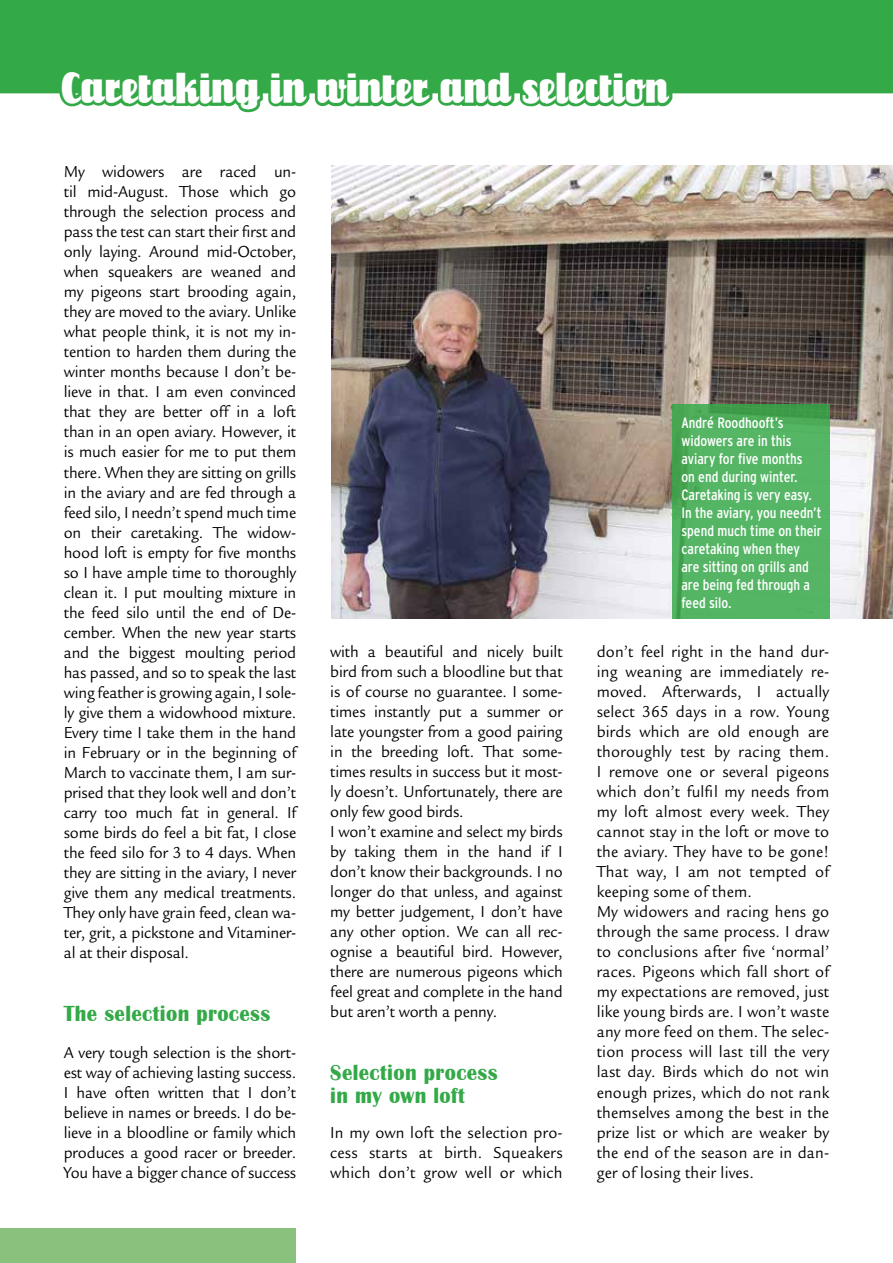
<style>
.page{position:relative;width:893px;height:1263px;background:#fff}
.page>*{position:absolute;margin:0;border:0;box-sizing:border-box;transform-origin:0 0}
.t1{font:45px "Salut";letter-spacing:.02em;color:#fff;scale:.9 1}
.t2{font:700 22.5px/22.5px "Britannic";letter-spacing:.02em;color:#34a947;scale:.92 1}
.t3{font:17.25px/20.1px "Legacy Sans Std";letter-spacing:.01em;color:#000;text-align:justify;scale:.94 1}
.t4{font:17.25px/20.1px "Legacy Sans Std";letter-spacing:-.01em;color:#000;scale:.94 1}
.t5{font:condensed 15px/18px "Interstate";color:#fff}
</style>
<div class="page">
<div style="left:0;top:1228px;width:296px;height:35px;background:#88c27c"></div>
<div style="left:0;top:0;width:893px;height:93px;background:#34a947"></div>
<svg style="left:55px;top:65px;width:260px;height:48px"></svg>
<svg style="left:312px;top:71px;width:29px;height:42px"></svg>
<svg style="left:341px;top:62px;width:336px;height:45px;background:#42af54"></svg>
<img style="left:331px;top:165px;width:562px;height:454px">
<svg style="left:672px;top:404px;width:157px;height:214px;background:#52b261"></svg>
<h1 class="t1" style="left:62px;top:64px;width:676px">Caretaking in winter and selection</h1>
<p class="t3" style="left:64px;top:162px;width:249px">My widowers are raced un&shy;til mid-August. Those which go through the selection process and pass the test can start their first and only laying. Around mid-October, when squeakers are weaned and my pigeons start brooding again, they are moved to the aviary. Unlike what people think, it is not my in&shy;tention to harden them during the winter months because I don’t be&shy;lieve in that. I am even convinced that they are better off in a loft than in an open aviary. However, it is much easier for me to put them there. When they are sitting on grills in the aviary and are fed through a feed silo, I needn’t spend much time on their caretaking. The widow&shy;hood loft is empty for five months so I have ample time to thoroughly clean it. I put moulting mixture in the feed silo until the end of De&shy;cember. When the new year starts and the biggest moulting period has passed, and so to speak the last wing feather is growing again, I sole&shy;ly give them a widowhood mixture.<br>Every time I take them in the hand in February or in the beginning of March to vaccinate them, I am sur&shy;prised that they look well and don’t carry too much fat in general. If some birds do feel a bit fat, I close the feed silo for 3 to 4 days. When they are sitting in the aviary, I never give them any medical treatments.<br>They only have grain feed, clean wa&shy;ter, grit, a pickstone and Vitaminer&shy;al at their disposal.</p>
<h2 class="t2" style="left:64px;top:1003px;width:226px">The selection process</h2>
<p class="t3" style="left:64px;top:1043px;width:249px">A very tough selection is the short&shy;est way of achieving lasting success.<br>I have often written that I don’t believe in names or breeds. I do be&shy;lieve in a bloodline or family which produces a good racer or breeder.<br>You have a bigger chance of success</p>
<p class="t4" style="left:330px;top:642px;width:249px">with a beautiful and nicely built bird from such a bloodline but that is of course no guarantee. I some&shy;times instantly put a summer or late youngster from a good pairing in the breeding loft. That some&shy;times results in success but it most&shy;ly doesn’t. Unfortunately, there are only few good birds.<br>I won’t examine and select my birds by taking them in the hand if I don’t know their backgrounds. I no longer do that unless, and against my better judgement, I don’t have any other option. We can all rec&shy;ognise a beautiful bird. However, there are numerous pigeons which feel great and complete in the hand but aren’t worth a penny.</p>
<h2 class="t2" style="left:330px;top:1062px;width:184px">Selection process in my own loft</h2>
<p class="t3" style="left:330px;top:1123px;width:249px">In my own loft the selection pro&shy;cess starts at birth. Squeakers which don’t grow well or which</p>
<p class="t5" style="left:681px;top:413px;width:142px">André Roodhooft’s widowers are in this aviary for five months<br>on end during winter.<br>Caretaking is very easy.<br>In the aviary, you needn’t spend much time on their caretaking when they<br>are sitting on grills and are being fed through a feed silo.</p>
<p class="t3" style="left:597px;top:642px;width:249px;text-align:left">don’t feel right in the hand dur&shy;ing weaning are immediately re&shy;moved. Afterwards, I actually select 365 days in a row. Young birds which are old enough are thoroughly test by racing them.<br>I remove one or several pigeons which don’t fulfil my needs from my loft almost every week. They cannot stay in the loft or move to the aviary. They have to be gone!<br>That way, I am not tempted of keeping some of them.<br>My widowers and racing hens go through the same process. I draw to conclusions after five ‘normal’ races. Pigeons which fall short of my expectations are removed, just like young birds are. I won’t waste any more feed on them. The selec&shy;tion process will last till the very last day. Birds which do not win enough prizes, which do not rank themselves among the best in the prize list or which are weaker by the end of the season are in dan&shy;ger of losing their lives.</p>
</div>
